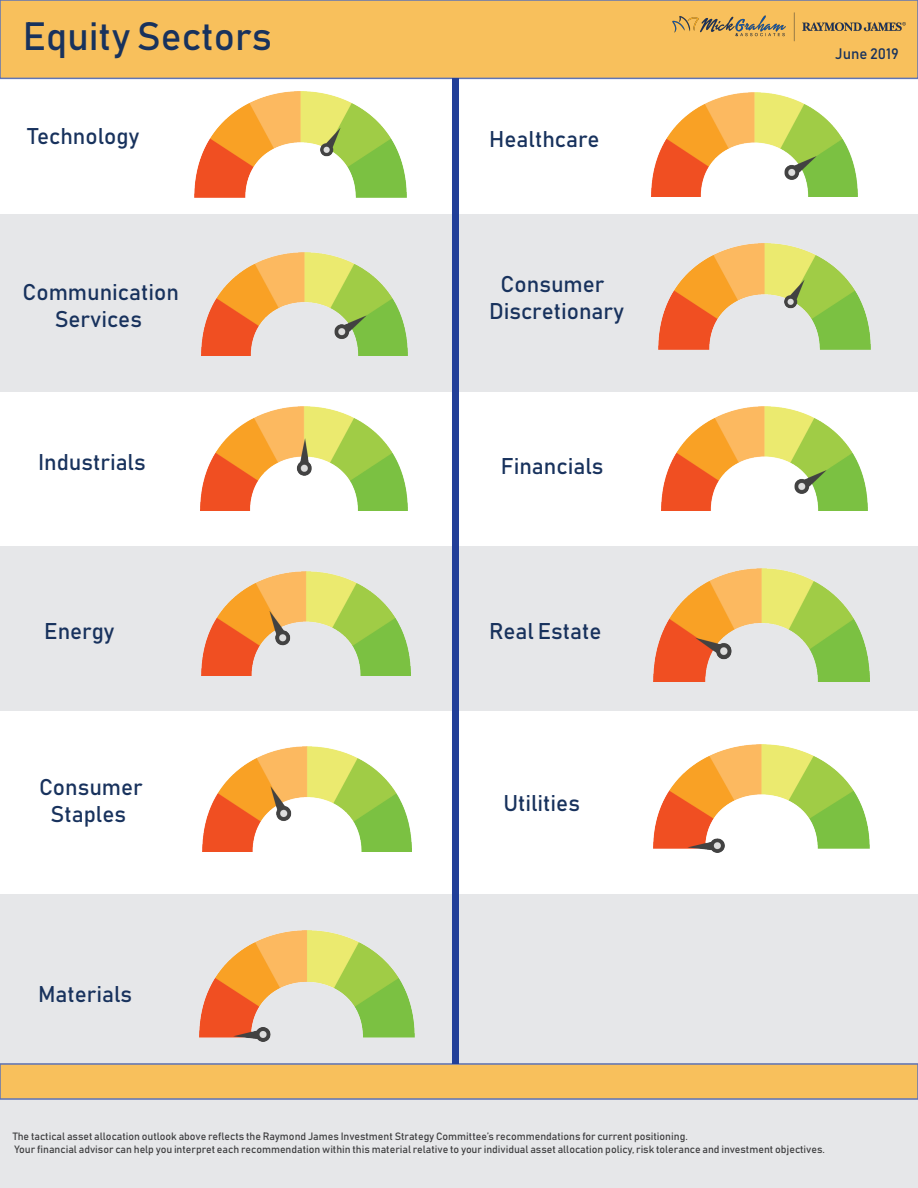
<style>
.page{position:relative;width:918px;height:1188px;background:#fff}
.page>*{position:absolute;margin:0;border:0;box-sizing:border-box;transform-origin:0 0}
.t1{font:39px "Bahnschrift 400 100";color:#18325d}
.t2{font:22.5px/27px "Bahnschrift 400 100";color:#18325d;text-align:center}
.t3{font:15px "Bahnschrift 400 100";color:#18325d}
.t4{font:10.5px/12.6px "Bahnschrift 400 100";color:#3e3e3f}
</style>
<div class="page">
<div style="left:0;top:0;width:918px;height:79px;background:#f8c05c"></div>
<div style="left:0;top:214px;width:918px;height:178px;background:#e6e7e9"></div>
<div style="left:0;top:546px;width:918px;height:165px;background:#e6e7e9"></div>
<img style="left:672px;top:12px;width:234px;height:30px">
<img style="left:202px;top:571px;width:208px;height:105px">
<img style="left:653px;top:568px;width:217px;height:114px">
<div style="left:0;top:1099px;width:918px;height:89px;background:#e6e7e9"></div>
<img style="left:201px;top:407px;width:207px;height:103px">
<img style="left:194px;top:92px;width:213px;height:106px">
<div style="left:0;top:894px;width:918px;height:170px;background:#e6e7e9"></div>
<img style="left:652px;top:93px;width:206px;height:103px">
<img style="left:201px;top:253px;width:206px;height:103px">
<img style="left:659px;top:244px;width:212px;height:106px">
<img style="left:662px;top:407px;width:206px;height:103px">
<img style="left:203px;top:747px;width:208px;height:104px">
<img style="left:653px;top:745px;width:217px;height:108px">
<img style="left:200px;top:930px;width:214px;height:112px">
<div style="left:452px;top:78px;width:7px;height:986px;background:#223f99"></div>
<div style="left:0;top:1063px;width:918px;height:37px;background:#f8c05c"></div>
<h1 class="t1" style="left:23px;top:12px;width:251px">Equity Sectors</h1>
<h2 class="t2" style="left:28px;top:123px;width:113px">Technology</h2>
<h2 class="t2" style="left:489px;top:125px;width:112px">Healthcare</h2>
<h2 class="t2" style="left:22px;top:278px;width:158px">Communication<br>Services</h2>
<h2 class="t2" style="left:489px;top:270px;width:136px">Consumer<br>Discretionary</h2>
<h2 class="t2" style="left:38px;top:448px;width:109px">Industrials</h2>
<h2 class="t2" style="left:501px;top:453px;width:104px">Financials</h2>
<h2 class="t2" style="left:44px;top:617px;width:72px">Energy</h2>
<h2 class="t2" style="left:489px;top:617px;width:114px">Real Estate</h2>
<h2 class="t2" style="left:39px;top:773px;width:105px">Consumer<br>Staples</h2>
<h2 class="t2" style="left:503px;top:789px;width:78px">Utilities</h2>
<h3 class="t3" style="left:835px;top:45px;width:65px">June 2019</h3>
<h2 class="t2" style="left:38px;top:980px;width:96px">Materials</h2>
<p class="t4" style="left:13px;top:1130px;width:814px">The tactical asset allocation outlook above reflects the Raymond James Investment Strategy Committee’s recommendations for current positioning.<br>Your financial advisor can help you interpret each recommendation within this material relative to your individual asset allocation policy, risk tolerance and investment objectives.</p>
</div>
